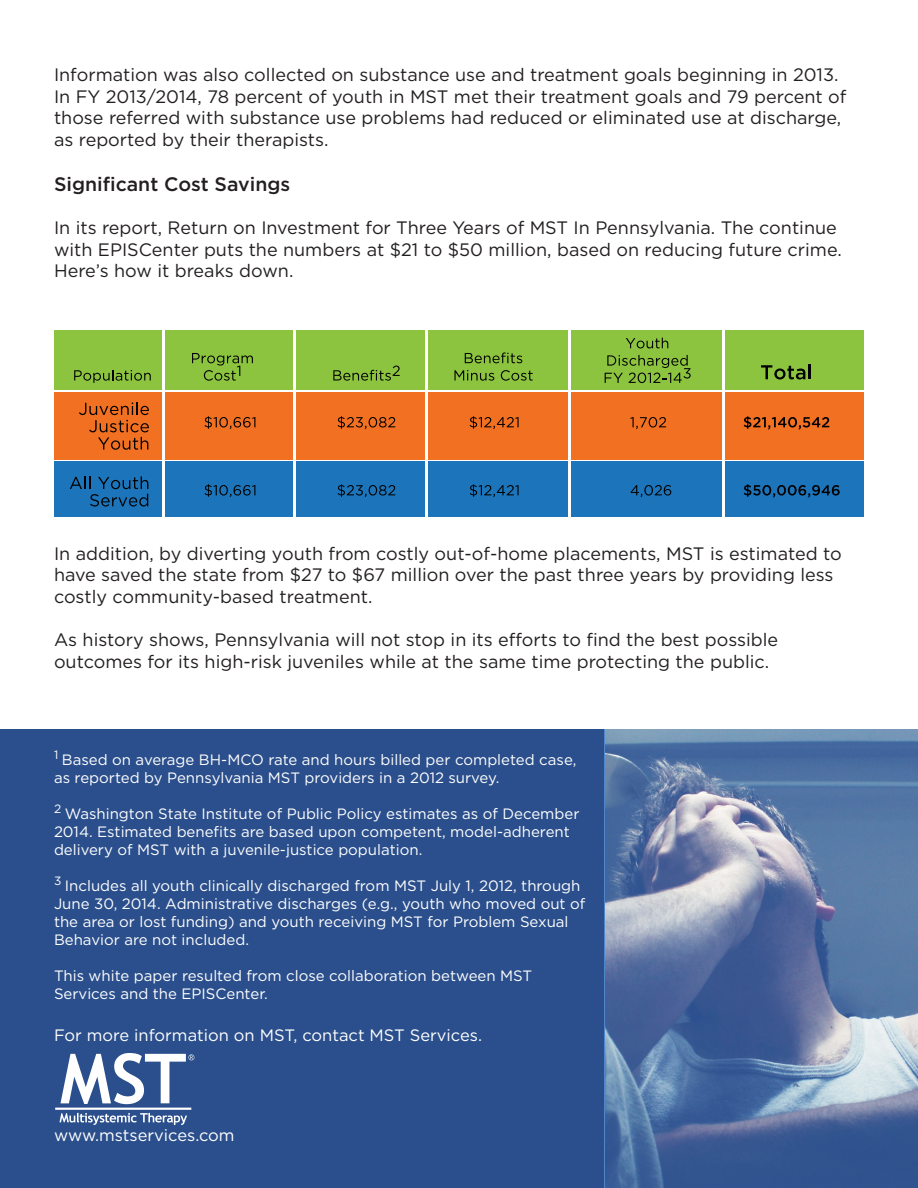
<style>
.page{position:relative;width:918px;height:1188px;background:#fff}
.page>*{position:absolute;margin:0;border:0;box-sizing:border-box;transform-origin:0 0}
.t1{font:500 19.5px "Gotham";color:#231f20}
.t2{font:18px/21.6px "Gotham";color:#231f20}
.t3{font:16.5px "Gotham";color:#fff}
.t4{font:15px/18px "Gotham";color:#fff}
</style>
<div class="page">
<div style="left:0;top:729px;width:605px;height:459px;background:#2b4f8c"></div>
<svg style="left:605px;top:729px;width:313px;height:459px;background:#627ca7"></svg>
<svg style="left:59px;top:1113px;width:128px;height:12px"></svg>
<hr style="left:55px;top:1108px;width:136px;height:2px;background:#fff">
<svg style="left:60px;top:1053px;width:134px;height:51px"></svg>
<div style="left:54px;top:330px;width:810px;height:59px;background:#8cc440"></div>
<div style="left:54px;top:392px;width:810px;height:67px;background:#f27021"></div>
<div style="left:54px;top:461px;width:810px;height:55px;background:#1c75ba"></div>
<svg style="left:79px;top:402px;width:70px;height:48px"></svg>
<svg style="left:205px;top:416px;width:50px;height:13px"></svg>
<svg style="left:338px;top:416px;width:57px;height:13px"></svg>
<svg style="left:470px;top:416px;width:49px;height:13px"></svg>
<svg style="left:630px;top:417px;width:36px;height:12px"></svg>
<svg style="left:744px;top:416px;width:85px;height:13px"></svg>
<svg style="left:205px;top:484px;width:50px;height:13px"></svg>
<svg style="left:338px;top:484px;width:57px;height:13px"></svg>
<svg style="left:470px;top:484px;width:49px;height:13px"></svg>
<svg style="left:631px;top:485px;width:40px;height:12px"></svg>
<svg style="left:744px;top:484px;width:96px;height:14px"></svg>
<svg style="left:70px;top:476px;width:78px;height:31px"></svg>
<svg style="left:74px;top:370px;width:77px;height:13px"></svg>
<svg style="left:192px;top:353px;width:61px;height:28px"></svg>
<svg style="left:333px;top:366px;width:67px;height:15px"></svg>
<svg style="left:465px;top:352px;width:57px;height:11px"></svg>
<svg style="left:454px;top:370px;width:40px;height:11px"></svg>
<svg style="left:501px;top:370px;width:32px;height:11px"></svg>
<svg style="left:626px;top:338px;width:42px;height:10px"></svg>
<svg style="left:605px;top:355px;width:86px;height:28px"></svg>
<svg style="left:761px;top:365px;width:50px;height:15px"></svg>
<hr style="left:162px;top:328px;width:2px;height:191px;background:#fff">
<hr style="left:294px;top:328px;width:2px;height:191px;background:#fff">
<hr style="left:426px;top:328px;width:2px;height:191px;background:#fff">
<hr style="left:568px;top:328px;width:3px;height:191px;background:#fff">
<hr style="left:722px;top:328px;width:2px;height:191px;background:#fff">
<p class="t2" style="left:54px;top:64px;width:794px">Information was also collected on substance use and treatment goals beginning in 2013.<br>In FY 2013/2014, 78 percent of youth in MST met their treatment goals and 79 percent of those referred with substance use problems had reduced or eliminated use at discharge, as reported by their therapists.</p>
<p class="t1" style="left:54px;top:173px;width:238px">Significant Cost Savings</p>
<p class="t2" style="left:54px;top:217px;width:789px">In its report, Return on Investment for Three Years of MST In Pennsylvania. The continue with EPISCenter puts the numbers at $21 to $50 million, based on reducing future crime.<br>Here’s how it breaks down.</p>
<p class="t2" style="left:54px;top:542px;width:789px">In addition, by diverting youth from costly out-of-home placements, MST is estimated to have saved the state from $27 to $67 million over the past three years by providing less costly community-based treatment.</p>
<p class="t2" style="left:54px;top:628px;width:726px">As history shows, Pennsylvania will not stop in its efforts to find the best possible outcomes for its high-risk juveniles while at the same time protecting the public.</p>
<p class="t4" style="left:54px;top:751px;width:524px"><sup>1</sup> Based on average BH-MCO rate and hours billed per completed case, as reported by Pennsylvania MST providers in a 2012 survey.</p>
<p class="t4" style="left:54px;top:805px;width:527px"><sup>2</sup> Washington State Institute of Public Policy estimates as of December<br>2014. Estimated benefits are based upon competent, model-adherent delivery of MST with a juvenile-justice population.</p>
<p class="t4" style="left:54px;top:877px;width:533px"><sup>3</sup> Includes all youth clinically discharged from MST July 1, 2012, through June 30, 2014. Administrative discharges (e.g., youth who moved out of the area or lost funding) and youth receiving MST for Problem Sexual Behavior are not included.</p>
<p class="t4" style="left:54px;top:967px;width:480px">This white paper resulted from close collaboration between MST<br>Services and the EPISCenter.</p>
<p class="t3" style="left:54px;top:1026px;width:430px">For more information on MST, contact MST Services.</p>
<p class="t3" style="left:54px;top:1126px;width:182px">www.mstservices.com</p>
</div>
